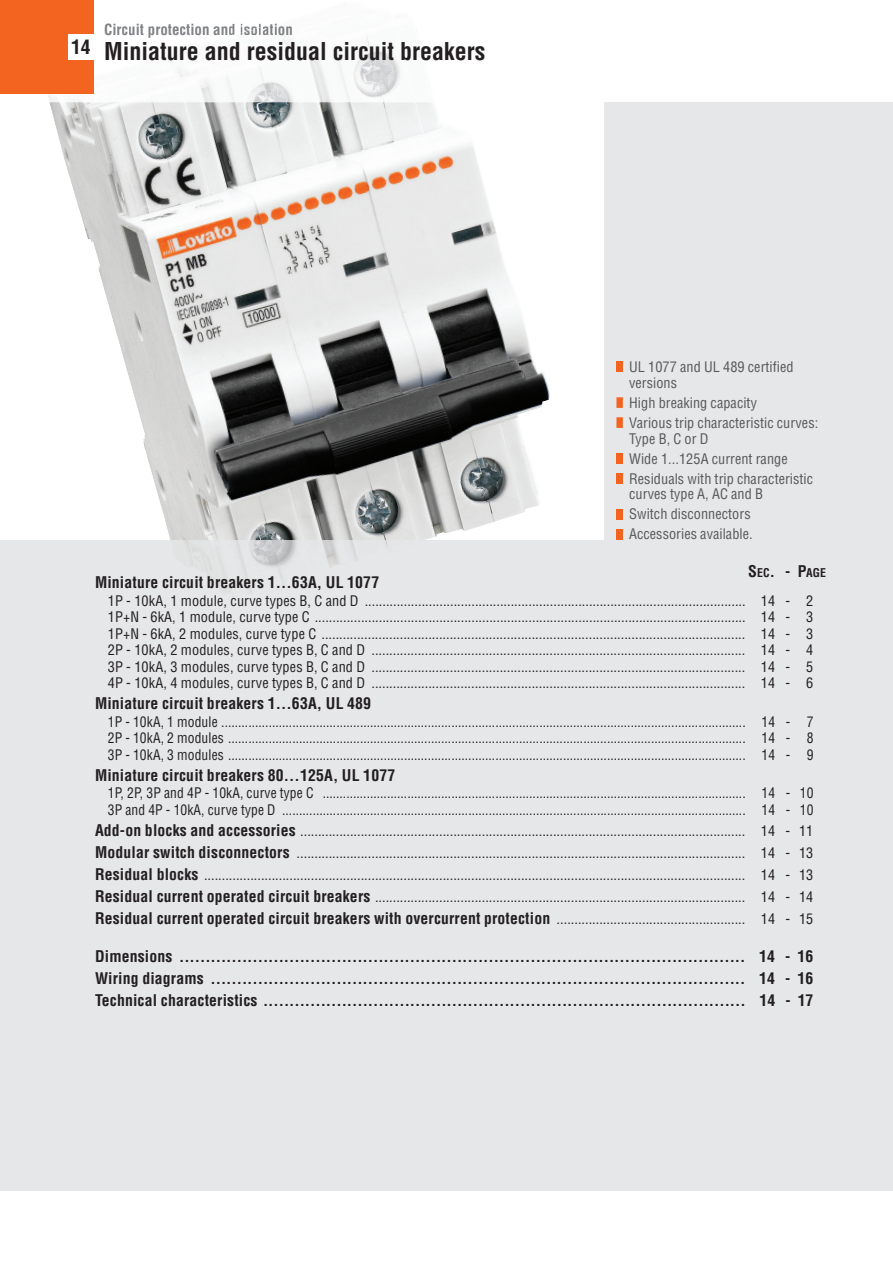
<style>
.page{position:relative;width:893px;height:1263px;background:#fff}
.page>*{position:absolute;margin:0;border:0;box-sizing:border-box;transform-origin:0 0}
.t1{font:700 condensed 24px "Helvetica";color:#231f20}
.t2{font:700 condensed 19.5px "Helvetica";color:#231f20}
.t3{font:700 condensed 15.75px/22px "Helvetica";letter-spacing:.01em;color:#231f20;text-align:justify}
.t4{font:700 condensed 15px "Helvetica";color:#808285}
.t5{font:condensed 14.25px/16.5px "Helvetica";letter-spacing:.01em;color:#231f20;text-align:justify}
.t6{font:condensed 14.25px/16.5px "Helvetica";letter-spacing:.01em;color:#231f20;text-align:justify;scale:.95 1}
.t7{font:condensed 14.25px/20px "Helvetica";letter-spacing:.005em;color:#57585a}
.t8{font:700 condensed 11.85px "Helvetica";color:#231f20}
.s1{color:#7f8184}
.s2{font-size:15.75px}
.s3{font-weight:700;font-size:15.75px}
.s4{font-weight:400;font-size:14.25px}
</style>
<div class="page">
<div style="left:0;top:102px;width:893px;height:1088px;background:#e6e7e9"></div>
<img style="left:48px;top:36px;width:353px;height:66px">
<img style="left:183px;top:540px;width:204px;height:52px">
<div style="left:0;top:102px;width:604px;height:438px;background:#fff"></div>
<img style="left:49px;top:102px;width:501px;height:438px">
<div style="left:616px;top:362px;width:7px;height:10px;background:#f36421"></div>
<div style="left:616px;top:397px;width:7px;height:11px;background:#f36421"></div>
<div style="left:616px;top:417px;width:7px;height:11px;background:#f36421"></div>
<div style="left:616px;top:453px;width:7px;height:11px;background:#f36421"></div>
<div style="left:616px;top:473px;width:7px;height:11px;background:#f36421"></div>
<div style="left:616px;top:529px;width:7px;height:10px;background:#f36421"></div>
<div style="left:616px;top:509px;width:7px;height:10px;background:#f36421"></div>
<div style="left:0;top:0;width:94px;height:94px;background:#f36421"></div>
<div style="left:68px;top:34px;width:28px;height:26px;background:#fff"></div>
<h2 class="t2" style="left:71px;top:40px;width:21px">14</h2>
<p class="t4" style="left:104px;top:24px;width:190px">Circuit protection and isolat<span class="s1">ion</span></p>
<h1 class="t1" style="left:104px;top:42px;width:383px">Miniature and residual circuit breakers</h1>
<p class="t7" style="left:629px;top:360px;width:166px;line-height:15.8px">UL 1077 and UL 489 certified versions</p>
<p class="t7" style="left:629px;top:394px;width:191px">High breaking capacity<br>Various trip characteristic curves:</p>
<p class="t7" style="left:629px;top:430px;width:185px">Type B, C or D<br>Wide 1...125A current range<br>Residuals with trip characteristic</p>
<p class="t7" style="left:629px;top:485px;width:135px">curves type A, AC and B<br>Switch disconnectors<br>Accessories available.</p>
<p class="t8" style="left:748px;top:568px;width:79px"><span class="s2">S</span>EC<span class="s2">. - P</span>AGE</p>
<p class="t3" style="left:95px;top:573px;width:286px">Miniature circuit breakers 1...63A, UL 1077</p>
<p class="t5" style="left:108px;top:594px;width:707px">1P - 10kA, 1 module, curve types B, C and D ........................................................................................................... 14 - 2<br>1P+N - 6kA, 1 module, curve type C ......................................................................................................................... 14 - 3<br>1P+N - 6kA, 2 modules, curve type C ....................................................................................................................... 14 - 3<br>2P - 10kA, 2 modules, curve types B, C and D ......................................................................................................... 14 - 4<br>3P - 10kA, 3 modules, curve types B, C and D ......................................................................................................... 14 - 5<br>4P - 10kA, 4 modules, curve types B, C and D ......................................................................................................... 14 - 6</p>
<p class="t3" style="left:95px;top:694px;width:278px">Miniature circuit breakers 1...63A, UL 489</p>
<p class="t6" style="left:108px;top:715px;width:744px">1P - 10kA, 1 module ........................................................................................................................................................... 14 - 7<br>2P - 10kA, 2 modules ......................................................................................................................................................... 14 - 8<br>3P - 10kA, 3 modules ......................................................................................................................................................... 14 - 9</p>
<p class="t3" style="left:95px;top:765px;width:302px">Miniature circuit breakers 80...125A, UL 1077</p>
<p class="t6" style="left:108px;top:786px;width:744px">1P, 2P, 3P and 4P - 10kA, curve type C ............................................................................................................................. 14 - 10<br>3P and 4P - 10kA, curve type D ......................................................................................................................................... 14 - 10</p>
<p class="t5" style="left:95px;top:821px;width:720px;line-height:22px"><span class="s3">Add-on blocks and accessories</span> ............................................................................................................................. 14 - 11<br><span class="s3">Modular switch disconnectors</span> .............................................................................................................................. 14 - 13<br><span class="s3">Residual blocks</span> ........................................................................................................................................................ 14 - 13<br><span class="s3">Residual current operated circuit breakers</span> ........................................................................................................ 14 - 14</p>
<p class="t3" style="left:95px;top:908px;width:720px">Residual current operated circuit breakers with overcurrent protection <span class="s4">..................................................... 14 - 15</span></p>
<p class="t3" style="left:95px;top:947px;width:720px">Dimensions ............................................................................................................ 14 - 16<br>Wiring diagrams ...................................................................................................... 14 - 16<br>Technical characteristics ............................................................................................ 14 - 17</p>
</div>
